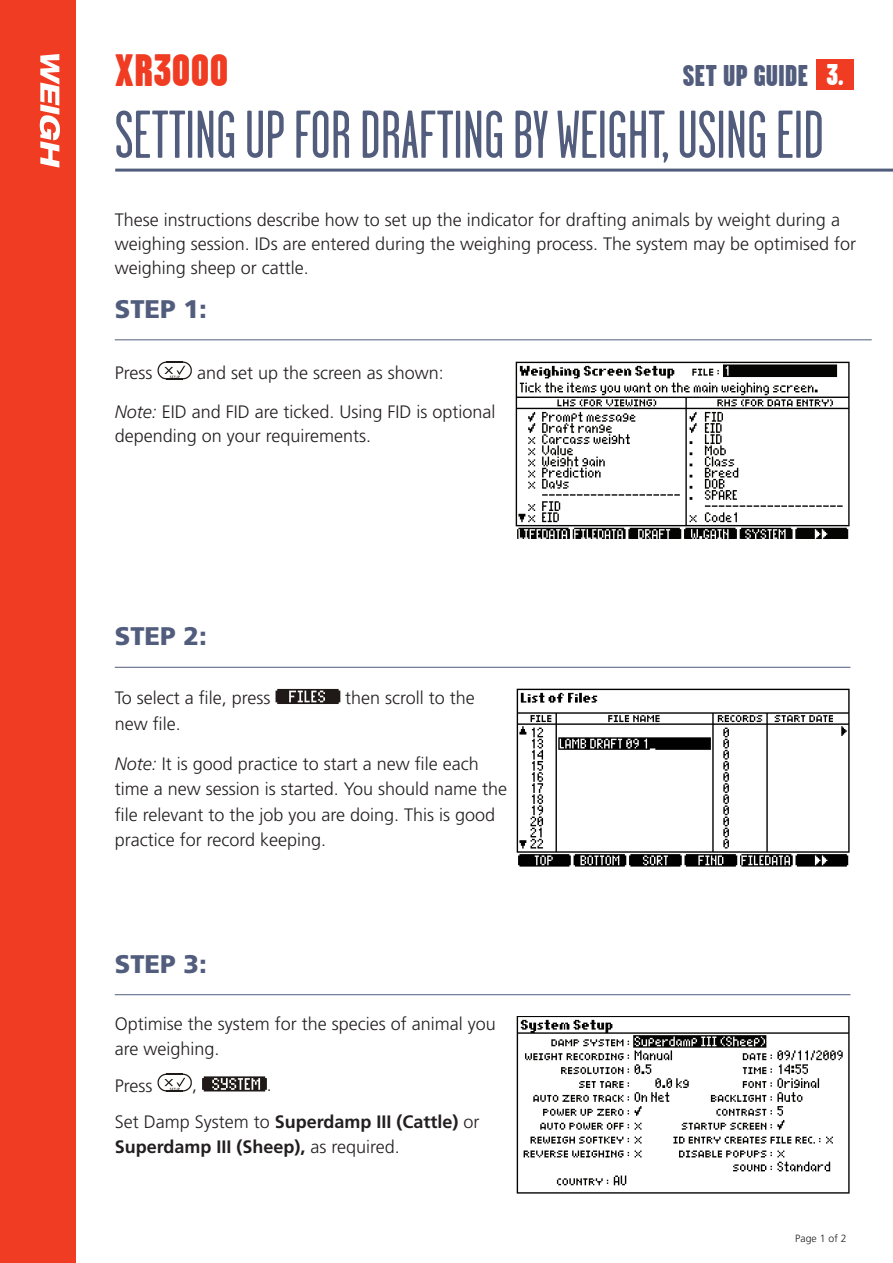
<style>
.page{position:relative;width:893px;height:1263px;background:#fff}
.page>*{position:absolute;margin:0;border:0;box-sizing:border-box;transform-origin:0 0}
.Main_Garage_Head{font:67.5px "Garage Gothic";color:#525d7d}
.Product_head{font:900 45.45px "Garage Gothic";color:#ef3c22}
.Product_head-2{font:900 30px "Garage Gothic";color:#525d7d}
.Product_head-3{font:900 30px "Garage Gothic";color:#fff}
.Sub_heading{font:900 25.5px "Frutiger";color:#525d7d}
.TTable_text{font:300 18px/24px "Frutiger";color:#231f20}
.Sub_heading-2{font:300 18px/25.5px "Frutiger";color:#231f20}
.Sub_heading-3{font:700 18px/25.5px "Frutiger";color:#231f20}
.t1{font:300 10.5px "Frutiger";color:#231f20}
.s1{font-style:italic}
.s2{font-weight:300}
</style>
<div class="page">
<div style="left:0;top:0;width:75px;height:1263px;background:#ef3c22"></div>
<svg style="left:40px;top:54px;width:20px;height:114px"></svg>
<img style="left:516px;top:361px;width:334px;height:178px">
<svg style="left:157px;top:361px;width:35px;height:18px"></svg>
<hr style="left:115px;top:667px;width:735px;height:1px;background:#525d7d">
<hr style="left:115px;top:994px;width:735px;height:1px;background:#525d7d">
<hr style="left:115px;top:339px;width:757px;height:1px;background:#525d7d">
<img style="left:517px;top:689px;width:333px;height:177px">
<img style="left:517px;top:1016px;width:333px;height:178px">
<svg style="left:276px;top:689px;width:64px;height:15px"></svg>
<svg style="left:157px;top:1074px;width:35px;height:17px"></svg>
<svg style="left:202px;top:1076px;width:65px;height:15px"></svg>
<div style="left:816px;top:60px;width:38px;height:30px;background:#ef3c22"></div>
<hr style="left:115px;top:169px;width:778px;height:3px;background:#525d7d">
<p class="Product_head" style="left:115px;top:45px;width:115px">XR3000</p>
<p class="Product_head-2" style="left:683px;top:59px;width:127px">SET UP GUIDE</p>
<p class="Product_head-3" style="left:826px;top:58px;width:20px">3.</p>
<p class="Main_Garage_Head" style="left:115px;top:100px;width:677px">SETTING UP FOR DRAFTING BY WEIGHT, USING EID</p>
<p class="TTable_text" style="left:115px;top:208px;width:743px">These instructions describe how to set up the indicator for drafting animals by weight during a weighing session. IDs are entered during the weighing process. The system may be optimised for weighing sheep or cattle.</p>
<p class="Sub_heading" style="left:115px;top:294px;width:94px">STEP 1:</p>
<p class="TTable_text" style="left:115px;top:361px;width:39px">Press</p>
<p class="TTable_text" style="left:197px;top:361px;width:248px">and set up the screen as shown:</p>
<p class="TTable_text" style="left:115px;top:400px;width:382px"><span class="s1">Note:</span> EID and FID are ticked. Using FID is optional depending on your requirements.</p>
<p class="Sub_heading" style="left:115px;top:621px;width:94px">STEP 2:</p>
<p class="Sub_heading-2" style="left:115px;top:685px;width:157px">To select a file, press</p>
<p class="Sub_heading-2" style="left:345px;top:685px;width:131px">then scroll to the</p>
<p class="Sub_heading-2" style="left:115px;top:711px;width:68px">new file.</p>
<p class="Sub_heading-2" style="left:115px;top:751px;width:394px"><span class="s1">Note:</span> It is good practice to start a new file each time a new session is started. You should name the file relevant to the job you are doing. This is good practice for record keeping.</p>
<p class="Sub_heading" style="left:115px;top:948px;width:94px">STEP 3:</p>
<p class="Sub_heading-2" style="left:115px;top:1011px;width:383px">Optimise the system for the species of animal you are weighing.</p>
<p class="Sub_heading-2" style="left:115px;top:1073px;width:39px">Press</p>
<p class="Sub_heading-2" style="left:192px;top:1073px;width:7px">,</p>
<p class="Sub_heading-2" style="left:267px;top:1073px;width:7px">.</p>
<p class="Sub_heading-3" style="left:115px;top:1109px;width:366px"><span class="s2">Set Damp System to</span> Superdamp III (Cattle) <span class="s2">or<br></span>Superdamp III (Sheep), <span class="s2">as required.</span></p>
<p class="t1" style="left:795px;top:1232px;width:53px">Page 1 of 2</p>
</div>
